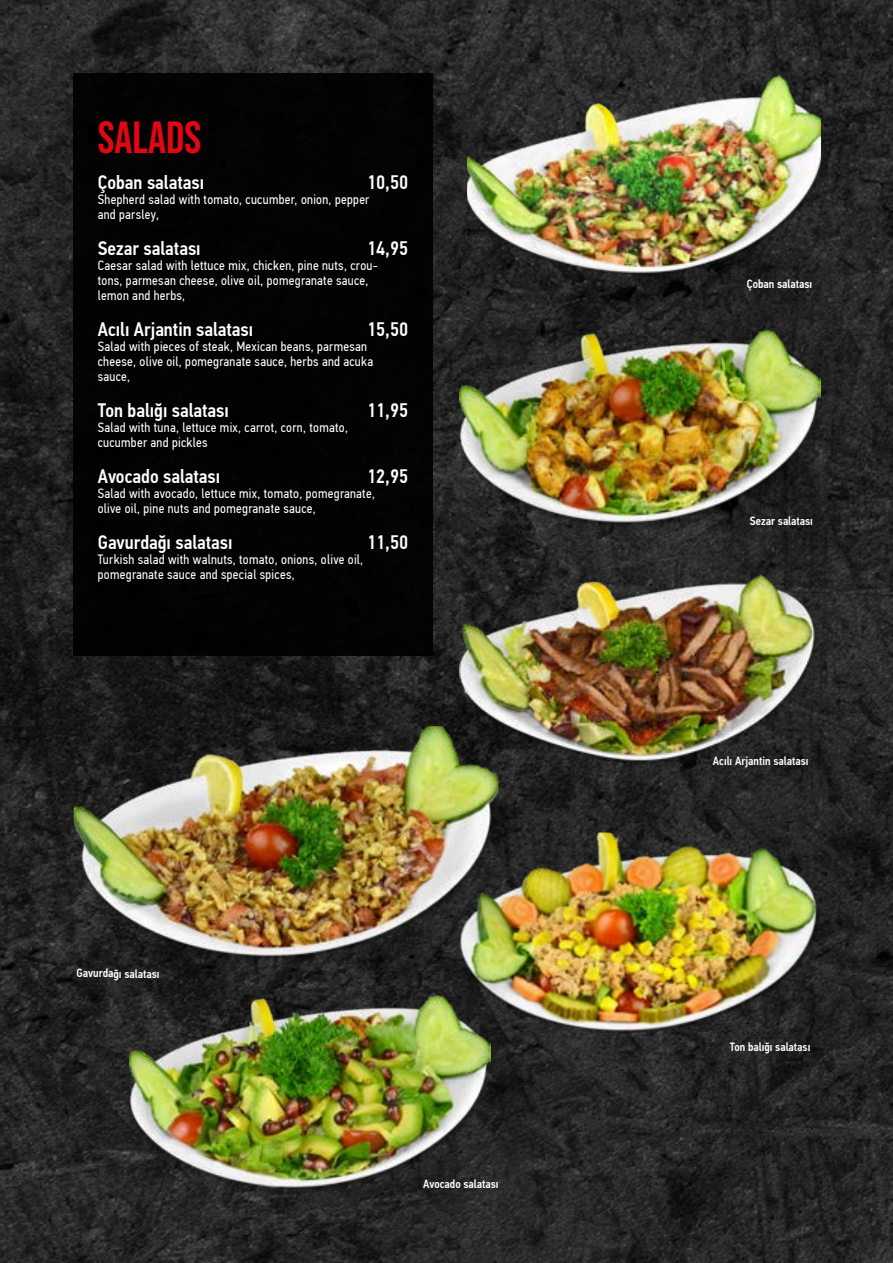
<style>
.page{position:relative;width:893px;height:1263px;background:#fff}
.page>*{position:absolute;margin:0;border:0;box-sizing:border-box;transform-origin:0 0}
.t1{font:45px "Bebas Neue";color:#e30613}
.t2{font:500 19.5px "PF Din Text Cond Pro";color:#fff}
.t3{font:13.5px/15px "PF Din Text Cond Pro";letter-spacing:.02em;color:#fff}
.t4{font:500 12px "PF Din Text Cond Pro";color:#fff}
</style>
<div class="page">
<img style="left:0;top:0;width:893px;height:1263px">
<img style="left:468px;top:75px;width:353px;height:204px">
<img style="left:460px;top:329px;width:361px;height:200px">
<img style="left:460px;top:574px;width:361px;height:194px">
<img style="left:460px;top:832px;width:361px;height:205px">
<img style="left:130px;top:995px;width:361px;height:200px">
<div style="left:73px;top:73px;width:360px;height:582px;background:#000"></div>
<img style="left:72px;top:723px;width:427px;height:242px">
<h1 class="t1" style="left:98px;top:112px;width:105px">SALADS</h1>
<h2 class="t2" style="left:98px;top:170px;width:108px">Çoban salatası</h2>
<h2 class="t2" style="left:367px;top:170px;width:43px">10,50</h2>
<p class="t3" style="left:98px;top:192px;width:273px">Shepherd salad with tomato, cucumber, onion, pepper and parsley,</p>
<h2 class="t2" style="left:98px;top:236px;width:104px">Sezar salatası</h2>
<h2 class="t2" style="left:367px;top:236px;width:43px">14,95</h2>
<p class="t3" style="left:98px;top:258px;width:281px">Caesar salad with lettuce mix, chicken, pine nuts, crou&shy;tons, parmesan cheese, olive oil, pomegranate sauce, lemon and herbs,</p>
<h2 class="t2" style="left:98px;top:317px;width:157px">Acılı Arjantin salatası</h2>
<h2 class="t2" style="left:367px;top:317px;width:43px">15,50</h2>
<p class="t3" style="left:98px;top:339px;width:277px">Salad with pieces of steak, Mexican beans, parmesan cheese, olive oil, pomegranate sauce, herbs and acuka sauce,</p>
<h2 class="t2" style="left:98px;top:398px;width:133px">Ton balığı salatası</h2>
<h2 class="t2" style="left:367px;top:398px;width:43px">11,95</h2>
<p class="t3" style="left:98px;top:420px;width:252px">Salad with tuna, lettuce mix, carrot, corn, tomato, cucumber and pickles</p>
<h2 class="t2" style="left:98px;top:464px;width:124px">Avocado salatası</h2>
<h2 class="t2" style="left:367px;top:464px;width:43px">12,95</h2>
<p class="t3" style="left:98px;top:486px;width:279px">Salad with avocado, lettuce mix, tomato, pomegranate, olive oil, pine nuts and pomegranate sauce,</p>
<h2 class="t2" style="left:98px;top:530px;width:136px">Gavurdağı salatası</h2>
<h2 class="t2" style="left:367px;top:530px;width:43px">11,50</h2>
<p class="t3" style="left:98px;top:552px;width:267px">Turkish salad with walnuts, tomato, onions, olive oil, pomegranate sauce and special spices,</p>
<p class="t4" style="left:77px;top:966px;width:85px">Gavurdağı salatası</p>
<p class="t4" style="left:423px;top:1177px;width:77px">Avocado salatası</p>
<p class="t4" style="left:747px;top:277px;width:67px">Çoban salatası</p>
<p class="t4" style="left:750px;top:514px;width:65px">Sezar salatası</p>
<p class="t4" style="left:713px;top:753px;width:97px">Acılı Arjantin salatası</p>
<p class="t4" style="left:730px;top:1040px;width:82px">Ton balığı salatası</p>
</div>
